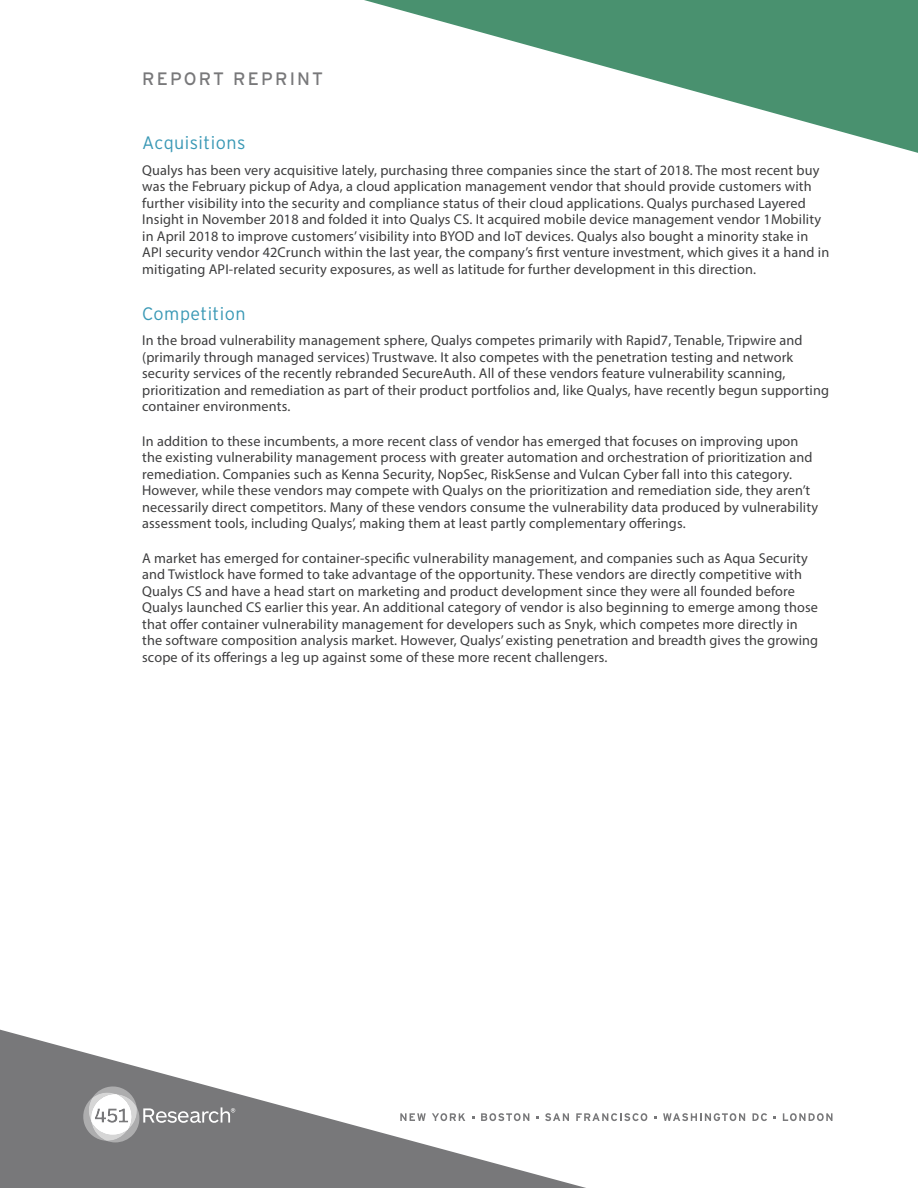
<style>
.page{position:relative;width:918px;height:1188px;background:#fff}
.page>*{position:absolute;margin:0;border:0;box-sizing:border-box;transform-origin:0 0}
.t1{font:300 18px "Interstate";letter-spacing:.025em;color:#3998b5}
.t2{font:18px "Interstate";letter-spacing:.12em;color:#78787a}
.Myriad_Body{font:14.25px/16.5px "Myriad Pro";letter-spacing:.01em;color:#3e3e3f}
</style>
<div class="page">
<svg style="left:0;top:1029px;width:636px;height:159px"></svg>
<svg style="left:364px;top:0;width:554px;height:153px"></svg>
<svg style="left:82px;top:1086px;width:153px;height:56px"></svg>
<svg style="left:400px;top:1113px;width:26px;height:8px"></svg>
<svg style="left:432px;top:1113px;width:33px;height:8px"></svg>
<svg style="left:481px;top:1113px;width:48px;height:8px"></svg>
<svg style="left:545px;top:1113px;width:24px;height:8px"></svg>
<svg style="left:576px;top:1113px;width:71px;height:8px"></svg>
<svg style="left:663px;top:1113px;width:82px;height:8px"></svg>
<svg style="left:752px;top:1113px;width:15px;height:8px"></svg>
<svg style="left:783px;top:1113px;width:50px;height:8px"></svg>
<p class="t2" style="left:142px;top:68px;width:182px">REPORT REPRINT</p>
<h1 class="t1" style="left:142px;top:132px;width:105px">Acquisitions</h1>
<p class="Myriad_Body" style="left:142px;top:162px;width:689px">Qualys has been very acquisitive lately, purchasing three companies since the start of 2018. The most recent buy was the February pickup of Adya, a cloud application management vendor that should provide customers with further visibility into the security and compliance status of their cloud applications. Qualys purchased Layered Insight in November 2018 and folded it into Qualys CS. It acquired mobile device management vendor 1Mobility in April 2018 to improve customers’ visibility into BYOD and IoT devices. Qualys also bought a minority stake in API security vendor 42Crunch within the last year, the company’s first venture investment, which gives it a hand in mitigating API-related security exposures, as well as latitude for further development in this direction.</p>
<h1 class="t1" style="left:142px;top:302px;width:105px">Competition</h1>
<p class="Myriad_Body" style="left:142px;top:332px;width:688px">In the broad vulnerability management sphere, Qualys competes primarily with Rapid7, Tenable, Tripwire and (primarily through managed services) Trustwave. It also competes with the penetration testing and network security services of the recently rebranded SecureAuth. All of these vendors feature vulnerability scanning, prioritization and remediation as part of their product portfolios and, like Qualys, have recently begun supporting container environments.</p>
<p class="Myriad_Body" style="left:142px;top:432px;width:677px">In addition to these incumbents, a more recent class of vendor has emerged that focuses on improving upon the existing vulnerability management process with greater automation and orchestration of prioritization and remediation. Companies such as Kenna Security, NopSec, RiskSense and Vulcan Cyber fall into this category.<br>However, while these vendors may compete with Qualys on the prioritization and remediation side, they aren’t necessarily direct competitors. Many of these vendors consume the vulnerability data produced by vulnerability assessment tools, including Qualys’, making them at least partly complementary offerings.</p>
<p class="Myriad_Body" style="left:142px;top:549px;width:677px">A market has emerged for container-specific vulnerability management, and companies such as Aqua Security and Twistlock have formed to take advantage of the opportunity. These vendors are directly competitive with Qualys CS and have a head start on marketing and product development since they were all founded before Qualys launched CS earlier this year. An additional category of vendor is also beginning to emerge among those that offer container vulnerability management for developers such as Snyk, which competes more directly in the software composition analysis market. However, Qualys’ existing penetration and breadth gives the growing scope of its offerings a leg up against some of these more recent challengers.</p>
</div>
